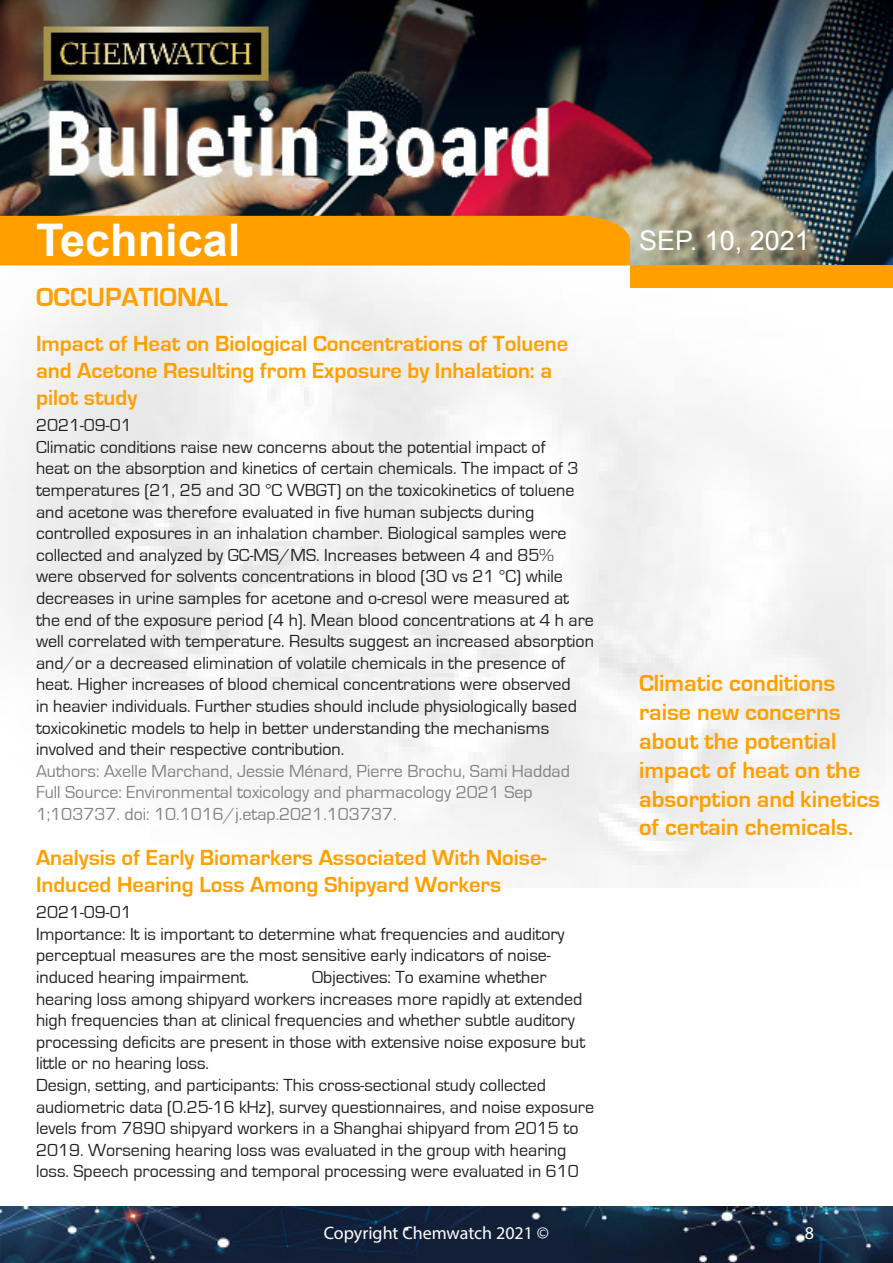
<style>
.page{position:relative;width:893px;height:1263px;background:#fff}
.page>*{position:absolute;margin:0;border:0;box-sizing:border-box;transform-origin:0 0}
.t1{font:700 45px "Arial";color:#fff}
.Header-region{font:700 27px "Eurostile";color:#ff9f00}
.t2{font:27px "Arial";color:#fff}
.Sidebar{font:700 24px/28.8px "Eurostile";color:#ff9f00}
.Header-article{font:700 22.5px/27px "Eurostile";color:#ff9f00}
.Bodytext{font:18px/21.6px "Eurostile";color:#231f20}
.Source-article{font:18px/21.6px "Eurostile";color:#808285}
.t3{font:18px "Myriad Pro";color:#fff}
.Date-article{font:18px "Eurostile";color:#231f20}
</style>
<div class="page">
<img style="left:0;top:0;width:893px;height:887px">
<img style="left:892px;top:288px;width:1px;height:599px">
<div style="left:630px;top:265px;width:263px;height:23px;background:#ff9f00"></div>
<div style="left:0;top:216px;width:630px;height:50px;background:#ff9f00"></div>
<img style="left:0;top:1207px;width:893px;height:56px">
<h1 class="t1" style="left:36px;top:211px;width:206px">Technical</h1>
<p class="Header-region" style="left:36px;top:282px;width:193px">OCCUPATIONAL</p>
<p class="Header-article" style="left:36px;top:330px;width:534px">Impact of Heat on Biological Concentrations of Toluene and Acetone Resulting from Exposure by Inhalation: a pilot study</p>
<p class="Date-article" style="left:36px;top:415px;width:97px">2021-09-01</p>
<p class="Bodytext" style="left:36px;top:436px;width:559px">Climatic conditions raise new concerns about the potential impact of<br>heat on the absorption and kinetics of certain chemicals. The impact of 3 temperatures (21, 25 and 30 °C WBGT) on the toxicokinetics of toluene and acetone was therefore evaluated in five human subjects during controlled exposures in an inhalation chamber. Biological samples were collected and analyzed by GC-MS/MS. Increases between 4 and 85% were observed for solvents concentrations in blood (30 vs 21 °C) while decreases in urine samples for acetone and o-cresol were measured at the end of the exposure period (4 h). Mean blood concentrations at 4 h are well correlated with temperature. Results suggest an increased absorption and/or a decreased elimination of volatile chemicals in the presence of heat. Higher increases of blood chemical concentrations were observed<br>in heavier individuals. Further studies should include physiologically based toxicokinetic models to help in better understanding the mechanisms involved and their respective contribution.</p>
<p class="Source-article" style="left:36px;top:760px;width:535px">Authors: Axelle Marchand, Jessie Ménard, Pierre Brochu, Sami Haddad</p>
<p class="Source-article" style="left:36px;top:782px;width:498px">Full Source: Environmental toxicology and pharmacology 2021 Sep<br>1;103737. doi: 10.1016/j.etap.2021.103737.</p>
<p class="Header-article" style="left:36px;top:844px;width:512px">Analysis of Early Biomarkers Associated With Noise-<br>Induced Hearing Loss Among Shipyard Workers</p>
<p class="Date-article" style="left:36px;top:902px;width:97px">2021-09-01</p>
<p class="Bodytext" style="left:36px;top:923px;width:530px">Importance: It is important to determine what frequencies and auditory perceptual measures are the most sensitive early indicators of noise&shy;induced hearing impairment.</p>
<p class="Bodytext" style="left:36px;top:966px;width:551px;text-indent:276px">Objectives: To examine whether hearing loss among shipyard workers increases more rapidly at extended high frequencies than at clinical frequencies and whether subtle auditory processing deficits are present in those with extensive noise exposure but little or no hearing loss.</p>
<p class="Bodytext" style="left:36px;top:1074px;width:559px">Design, setting, and participants: This cross-sectional study collected audiometric data (0.25-16 kHz), survey questionnaires, and noise exposure levels from 7890 shipyard workers in a Shanghai shipyard from 2015 to 2019. Worsening hearing loss was evaluated in the group with hearing loss. Speech processing and temporal processing were evaluated in 610</p>
<h2 class="t2" style="left:639px;top:222px;width:172px">Sep. 10, 2021</h2>
<p class="Sidebar" style="left:639px;top:669px;width:243px">Climatic conditions raise new concerns about the potential impact of heat on the absorption and kinetics of certain chemicals.</p>
<p class="t3" style="left:324px;top:1222px;width:227px">Copyright Chemwatch 2021 ©</p>
<p class="t3" style="left:805px;top:1222px;width:11px">8</p>
</div>
